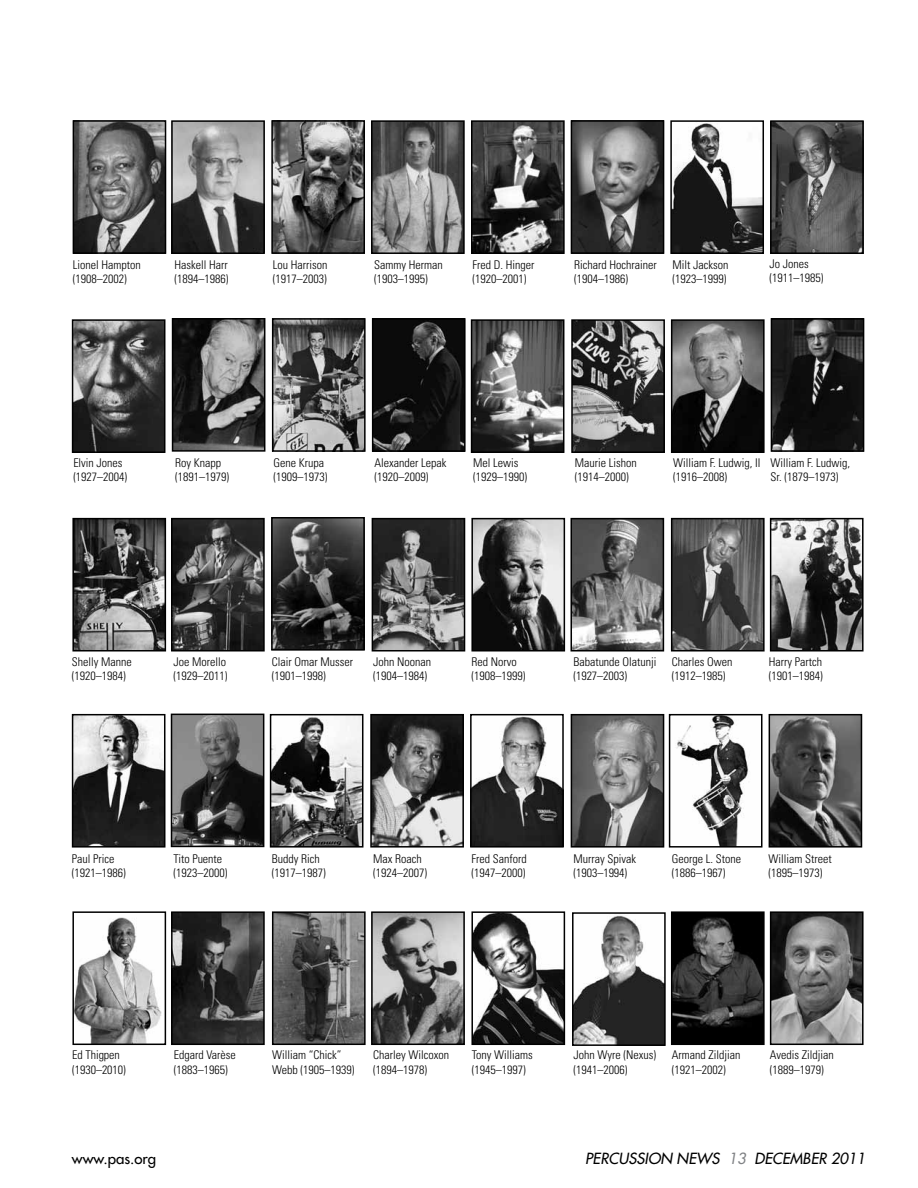
<style>
.page{position:relative;width:918px;height:1188px;background:#fff}
.page>*{position:absolute;margin:0;border:0;box-sizing:border-box;transform-origin:0 0}
.t1{font:italic 15px "Futura";letter-spacing:.155em;color:#000}
.t2{font:italic 15px "Futura";color:#000}
.t3{font:15px "Futura";color:#000}
.t4{font:300 condensed 12px/14.4px "Univers";color:#000}
.s1{color:#808285}
</style>
<div class="page">
<img style="left:673px;top:123px;width:88px;height:128px">
<div style="left:670px;top:120px;width:94px;height:134px;border:2px solid #000"></div>
<img style="left:375px;top:321px;width:88px;height:128px">
<div style="left:372px;top:318px;width:94px;height:134px;border:2px solid #000"></div>
<img style="left:676px;top:717px;width:74px;height:128px">
<div style="left:669px;top:714px;width:93px;height:134px;border:2px solid #000"></div>
<img style="left:75px;top:521px;width:88px;height:128px">
<div style="left:72px;top:518px;width:94px;height:134px;border:2px solid #000"></div>
<img style="left:474px;top:914px;width:88px;height:128px">
<div style="left:471px;top:911px;width:94px;height:134px;border:2px solid #000"></div>
<img style="left:473px;top:717px;width:88px;height:128px">
<div style="left:470px;top:714px;width:94px;height:134px;border:2px solid #000"></div>
<img style="left:474px;top:322px;width:87px;height:128px">
<div style="left:471px;top:319px;width:93px;height:134px;border:2px solid #000"></div>
<img style="left:574px;top:521px;width:87px;height:128px">
<div style="left:571px;top:518px;width:93px;height:134px;border:2px solid #000"></div>
<img style="left:174px;top:717px;width:87px;height:127px">
<div style="left:171px;top:714px;width:93px;height:133px;border:2px solid #000"></div>
<img style="left:75px;top:917px;width:87px;height:125px">
<div style="left:72px;top:911px;width:94px;height:134px;border:2px solid #000"></div>
<img style="left:273px;top:717px;width:87px;height:128px">
<div style="left:270px;top:714px;width:93px;height:134px;border:2px solid #000"></div>
<img style="left:773px;top:123px;width:88px;height:128px">
<div style="left:770px;top:120px;width:94px;height:134px;border:2px solid #000"></div>
<img style="left:374px;top:123px;width:88px;height:128px">
<div style="left:371px;top:120px;width:94px;height:134px;border:2px solid #000"></div>
<img style="left:674px;top:914px;width:88px;height:128px">
<div style="left:671px;top:911px;width:94px;height:134px;border:2px solid #000"></div>
<img style="left:773px;top:914px;width:88px;height:128px">
<div style="left:770px;top:911px;width:94px;height:134px;border:2px solid #000"></div>
<img style="left:275px;top:914px;width:88px;height:128px">
<div style="left:272px;top:911px;width:94px;height:134px;border:2px solid #000"></div>
<img style="left:674px;top:521px;width:88px;height:128px">
<div style="left:671px;top:518px;width:94px;height:134px;border:2px solid #000"></div>
<img style="left:274px;top:520px;width:88px;height:128px">
<div style="left:271px;top:517px;width:94px;height:134px;border:2px solid #000"></div>
<img style="left:374px;top:914px;width:88px;height:128px">
<div style="left:371px;top:911px;width:94px;height:134px;border:2px solid #000"></div>
<img style="left:174px;top:123px;width:88px;height:128px">
<div style="left:171px;top:120px;width:94px;height:134px;border:2px solid #000"></div>
<img style="left:474px;top:123px;width:88px;height:128px">
<div style="left:471px;top:120px;width:94px;height:134px;border:2px solid #000"></div>
<img style="left:75px;top:322px;width:87px;height:128px">
<div style="left:72px;top:319px;width:93px;height:134px;border:2px solid #000"></div>
<img style="left:772px;top:717px;width:87px;height:128px">
<div style="left:769px;top:714px;width:93px;height:134px;border:2px solid #000"></div>
<img style="left:275px;top:321px;width:88px;height:128px">
<div style="left:272px;top:318px;width:94px;height:134px;border:2px solid #000"></div>
<img style="left:674px;top:322px;width:88px;height:128px">
<div style="left:671px;top:319px;width:94px;height:134px;border:2px solid #000"></div>
<img style="left:774px;top:321px;width:87px;height:128px">
<div style="left:771px;top:318px;width:93px;height:134px;border:2px solid #000"></div>
<img style="left:174px;top:914px;width:88px;height:128px">
<div style="left:171px;top:911px;width:94px;height:134px;border:2px solid #000"></div>
<img style="left:574px;top:123px;width:87px;height:128px">
<div style="left:571px;top:120px;width:93px;height:134px;border:2px solid #000"></div>
<img style="left:175px;top:321px;width:87px;height:128px">
<div style="left:172px;top:318px;width:93px;height:134px;border:2px solid #000"></div>
<img style="left:773px;top:521px;width:88px;height:128px">
<div style="left:770px;top:518px;width:94px;height:134px;border:2px solid #000"></div>
<img style="left:474px;top:521px;width:88px;height:128px">
<div style="left:471px;top:518px;width:94px;height:134px;border:2px solid #000"></div>
<img style="left:76px;top:123px;width:87px;height:128px">
<div style="left:73px;top:120px;width:93px;height:134px;border:2px solid #000"></div>
<img style="left:274px;top:123px;width:88px;height:128px">
<div style="left:271px;top:120px;width:94px;height:134px;border:2px solid #000"></div>
<img style="left:574px;top:322px;width:88px;height:128px">
<div style="left:571px;top:319px;width:94px;height:134px;border:2px solid #000"></div>
<img style="left:174px;top:521px;width:88px;height:128px">
<div style="left:171px;top:518px;width:94px;height:134px;border:2px solid #000"></div>
<img style="left:375px;top:521px;width:87px;height:128px">
<div style="left:372px;top:518px;width:93px;height:134px;border:2px solid #000"></div>
<img style="left:75px;top:717px;width:87px;height:128px">
<div style="left:72px;top:714px;width:93px;height:134px;border:2px solid #000"></div>
<img style="left:373px;top:717px;width:88px;height:128px">
<div style="left:370px;top:714px;width:94px;height:134px;border:2px solid #000"></div>
<img style="left:574px;top:717px;width:87px;height:128px">
<div style="left:571px;top:714px;width:93px;height:134px;border:2px solid #000"></div>
<img style="left:575px;top:915px;width:88px;height:128px">
<div style="left:572px;top:912px;width:94px;height:134px;border:2px solid #000"></div>
<p class="t4" style="left:73px;top:257px;width:69px">Lionel Hampton (1908–2002)</p>
<p class="t4" style="left:175px;top:257px;width:55px">Haskell Harr (1894–1986)</p>
<p class="t4" style="left:273px;top:257px;width:56px">Lou Harrison (1917–2003)</p>
<p class="t4" style="left:374px;top:257px;width:70px">Sammy Herman (1903–1995)</p>
<p class="t4" style="left:472px;top:257px;width:63px">Fred D. Hinger (1920–2001)</p>
<p class="t4" style="left:574px;top:257px;width:84px">Richard Hochrainer (1904–1986)</p>
<p class="t4" style="left:673px;top:257px;width:57px">Milt Jackson (1923–1999)</p>
<p class="t4" style="left:769px;top:256px;width:55px">Jo Jones (1911–1985)</p>
<p class="t4" style="left:73px;top:455px;width:55px">Elvin Jones (1927–2004)</p>
<p class="t4" style="left:175px;top:455px;width:55px">Roy Knapp (1891–1979)</p>
<p class="t4" style="left:273px;top:455px;width:55px">Gene Krupa (1909–1973)</p>
<p class="t4" style="left:375px;top:455px;width:73px">Alexander Lepak (1920–2009)</p>
<p class="t4" style="left:473px;top:455px;width:55px">Mel Lewis (1929–1990)</p>
<p class="t4" style="left:575px;top:455px;width:63px">Maurie Lishon (1914–2000)</p>
<p class="t4" style="left:673px;top:455px;width:89px">William F. Ludwig, II (1916–2008)</p>
<p class="t4" style="left:771px;top:455px;width:81px">William F. Ludwig,<br>Sr. (1879–1973)</p>
<p class="t4" style="left:72px;top:654px;width:61px">Shelly Manne (1920–1984)</p>
<p class="t4" style="left:174px;top:654px;width:55px">Joe Morello (1929–2011)</p>
<p class="t4" style="left:272px;top:654px;width:83px">Clair Omar Musser (1901–1998)</p>
<p class="t4" style="left:373px;top:654px;width:59px">John Noonan (1904–1984)</p>
<p class="t4" style="left:472px;top:654px;width:55px">Red Norvo (1908–1999)</p>
<p class="t4" style="left:573px;top:654px;width:85px">Babatunde Olatunji (1927–2003)</p>
<p class="t4" style="left:672px;top:654px;width:62px">Charles Owen (1912–1985)</p>
<p class="t4" style="left:769px;top:654px;width:55px">Harry Partch (1901–1984)</p>
<p class="t4" style="left:72px;top:851px;width:55px">Paul Price (1921–1986)</p>
<p class="t4" style="left:174px;top:851px;width:55px">Tito Puente (1923–2000)</p>
<p class="t4" style="left:272px;top:851px;width:55px">Buddy Rich (1917–1987)</p>
<p class="t4" style="left:373px;top:851px;width:55px">Max Roach (1924–2007)</p>
<p class="t4" style="left:472px;top:851px;width:57px">Fred Sanford (1947–2000)</p>
<p class="t4" style="left:573px;top:851px;width:64px">Murray Spivak (1903–1994)</p>
<p class="t4" style="left:672px;top:851px;width:71px">George L. Stone (1886–1967)</p>
<p class="t4" style="left:769px;top:851px;width:65px">William Street (1895–1973)</p>
<p class="t4" style="left:72px;top:1048px;width:55px">Ed Thigpen (1930–2010)</p>
<p class="t4" style="left:174px;top:1048px;width:64px">Edgard Varèse (1883–1965)</p>
<p class="t4" style="left:272px;top:1048px;width:84px">William “Chick”<br>Webb (1905–1939)</p>
<p class="t4" style="left:373px;top:1048px;width:77px">Charley Wilcoxon (1894–1978)</p>
<p class="t4" style="left:472px;top:1048px;width:63px">Tony Williams (1945–1997)</p>
<p class="t4" style="left:574px;top:1048px;width:84px">John Wyre (Nexus) (1941–2006)</p>
<p class="t4" style="left:672px;top:1048px;width:70px">Armand Zildjian (1921–2002)</p>
<p class="t4" style="left:770px;top:1048px;width:65px">Avedis Zildjian (1889–1979)</p>
<p class="t3" style="left:72px;top:1148px;width:86px">www.pas.org</p>
<p class="t1" style="left:585px;top:1149px;width:124px">PERCUSSION NEWS</p>
<p class="t2" style="left:728px;top:1149px;width:139px"><span class="s1">13</span> DECEMBER 2011</p>
</div>
